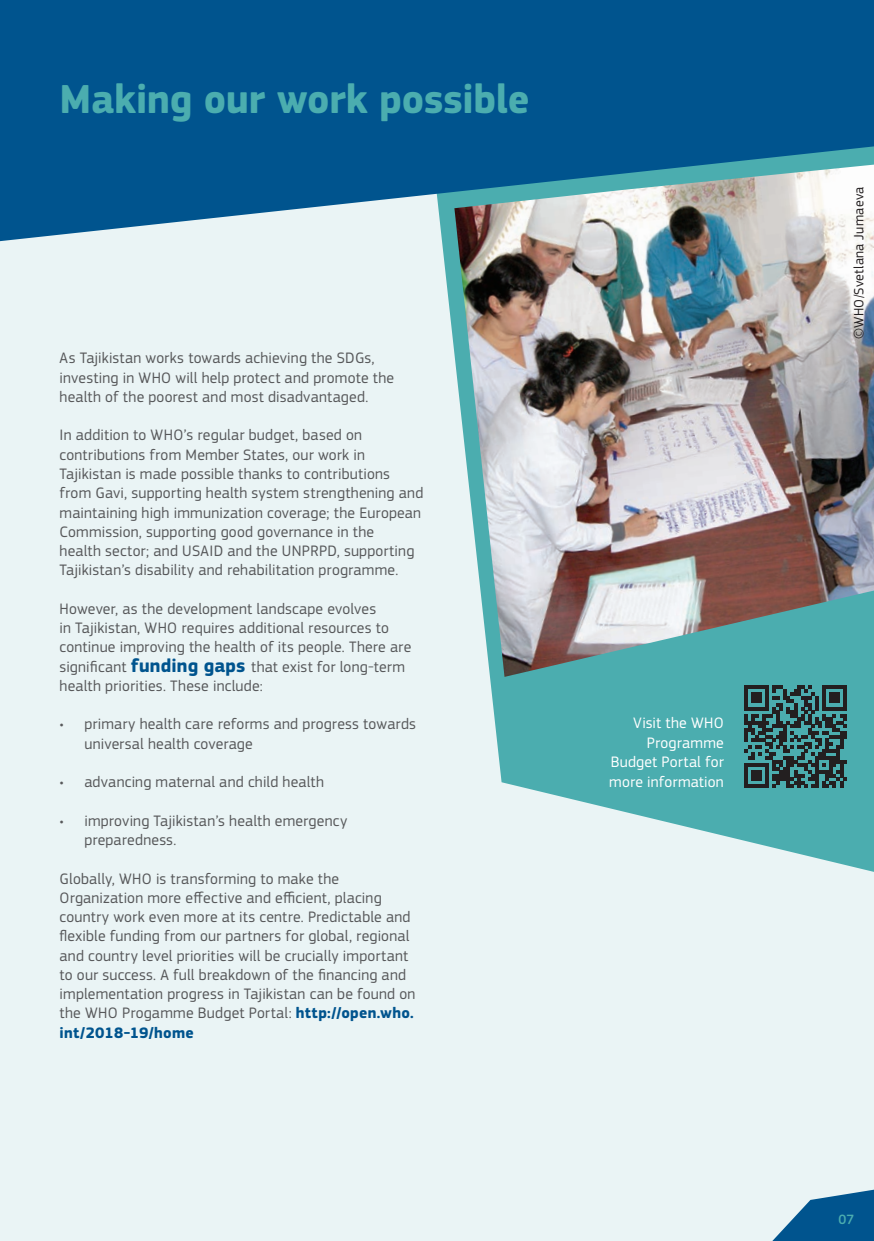
<style>
.page{position:relative;width:874px;height:1241px;background:#fff}
.page>*{position:absolute;margin:0;border:0;box-sizing:border-box;transform-origin:0 0}
.TITLE_1_GREEN{font:700 42px "EC Square Sans Pro";letter-spacing:-.005em;color:#4badaf}
.BODY_TEXT{font:15.75px/19.2px "EC Square Sans Pro";letter-spacing:.015em;color:#57585a}
.CONTACT_DEATILS{font:15.75px/19.9px "EC Square Sans Pro";letter-spacing:.015em;color:#fff;text-align:right}
.Photo_credits{font:14px "EC Square Sans Pro";letter-spacing:.015em;color:#231f20}
.t1{font:500 14px "EC Square Sans Pro";color:#4badaf}
.s1{font-weight:700;font-size:19.25px;color:#00548e}
.s2{font-weight:700;color:#00548e}
</style>
<div class="page">
<div style="left:0;top:14px;width:873px;height:1226px;background:#eaf4f5"></div>
<svg style="left:442px;top:241px;width:431px;height:630px;fill:#4badaf"></svg>
<svg style="left:0;top:0;width:873px;height:241px;background:#0e5e94"></svg>
<img style="left:454px;top:165px;width:419px;height:511px">
<div style="left:737px;top:679px;width:115px;height:115px;background:#4badaf"></div>
<svg style="left:744px;top:685px;width:102px;height:102px"></svg>
<svg style="left:773px;top:1189px;width:100px;height:51px"></svg>
<p class="TITLE_1_GREEN" style="left:60px;top:74px;width:471px">Making our work possible</p>
<p class="BODY_TEXT" style="left:60px;top:348px;width:336px">As Tajikistan works towards achieving the SDGs, investing in WHO will help protect and promote the health of the poorest and most disadvantaged.</p>
<p class="BODY_TEXT" style="left:60px;top:425px;width:365px">In addition to WHO’s regular budget, based on contributions from Member States, our work in Tajikistan is made possible thanks to contributions from Gavi, supporting health system strengthening and maintaining high immunization coverage; the European Commission, supporting good governance in the<br>health sector; and USAID and the UNPRPD, supporting Tajikistan’s disability and rehabilitation programme.</p>
<p class="BODY_TEXT" style="left:60px;top:599px;width:353px">However, as the development landscape evolves<br>in Tajikistan, WHO requires additional resources to continue improving the health of its people. There are significant <span class="s1">funding gaps</span> that exist for long-term health priorities. These include:</p>
<p class="BODY_TEXT" style="left:84px;top:714px;width:333px;text-indent:-25px">• primary health care reforms and progress towards universal health coverage</p>
<p class="BODY_TEXT" style="left:60px;top:772px;width:266px">• advancing maternal and child health</p>
<p class="BODY_TEXT" style="left:84px;top:810px;width:264px;text-indent:-25px">• improving Tajikistan’s health emergency preparedness.</p>
<p class="BODY_TEXT" style="left:60px;top:868px;width:357px">Globally, WHO is transforming to make the Organization more effective and efficient, placing country work even more at its centre. Predictable and flexible funding from our partners for global, regional and country level priorities will be crucially important to our success. A full breakdown of the financing and implementation progress in Tajikistan can be found on the WHO Progamme Budget Portal: <span class="s2">http://open.who. int/2018-19/home</span></p>
<p class="CONTACT_DEATILS" style="left:609px;top:712px;width:116px">Visit the WHO<br>Programme<br>Budget Portal for more information</p>
<p class="Photo_credits" style="left:850px;top:339px;width:154px;rotate:-90deg">©WHO/Svetlana Jumaeva</p>
<p class="t1" style="left:838px;top:1211px;width:17px">07</p>
</div>
